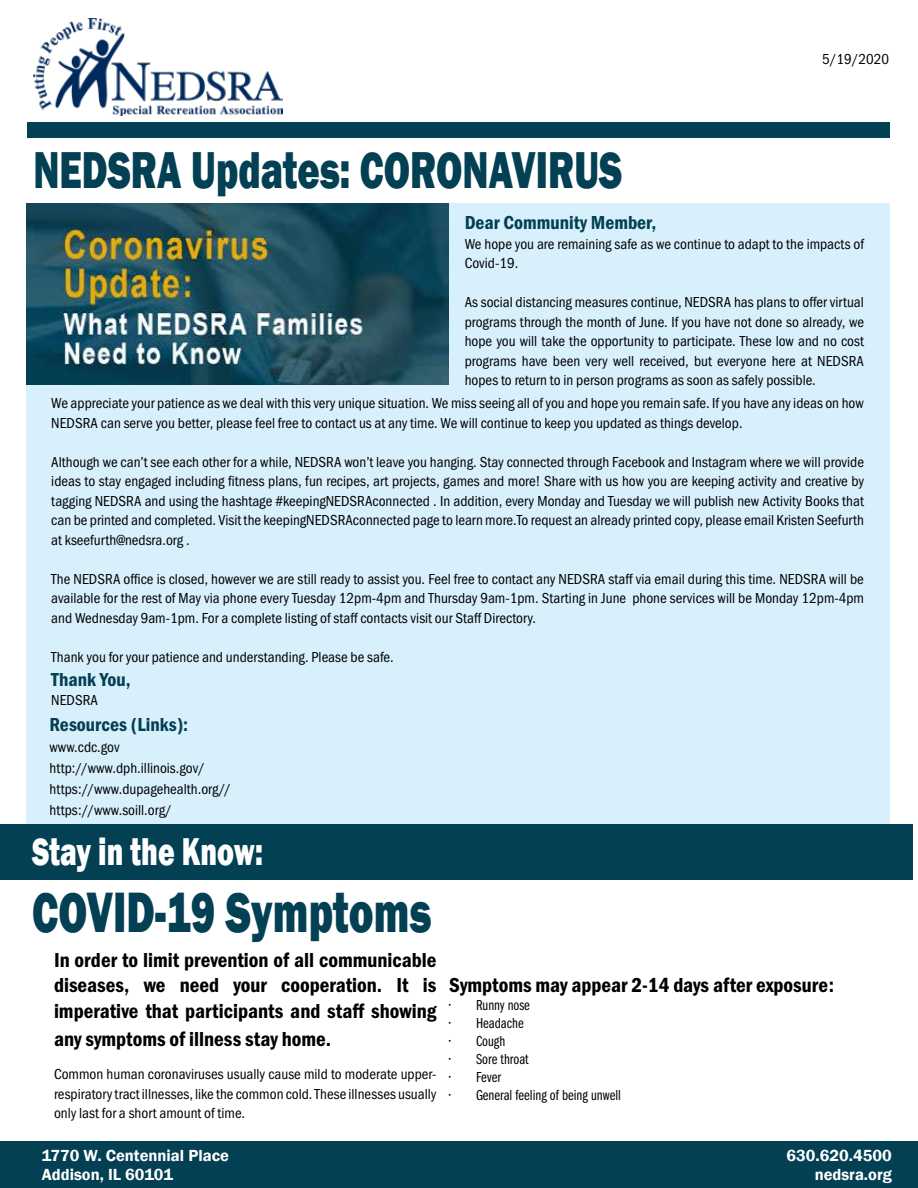
<style>
.page{position:relative;width:918px;height:1188px;background:#fff}
.page>*{position:absolute;margin:0;border:0;box-sizing:border-box;transform-origin:0 0}
.t1{font:800 58.5px "Franklin Gothic";color:#034053;scale:.71 1}
.t2{font:800 53.4px "Franklin Gothic";color:#034053;scale:.71 1}
.t3{font:800 39.9px "Franklin Gothic";color:#fff;scale:.71 1}
.t4{font:21px/25.2px "Franklin Gothic URW Con Dem";color:#000;text-align:justify}
.t5{font:19.5px "Franklin Gothic URW Con Dem";color:#034053}
.t6{font:600 16.5px/19.5px "Franklin Gothic";color:#fff}
.t7{font:15px/19.5px "Franklin Gothic URW Cond";color:#000;text-align:justify}
.t8{font:15px "Franklin Gothic LT Pro Bk Cm";color:#000}
</style>
<div class="page">
<div style="left:27px;top:203px;width:863px;height:629px;background:#d7f0fc"></div>
<img style="left:33px;top:19px;width:249px;height:97px">
<img style="left:27px;top:203px;width:421px;height:181px">
<div style="left:27px;top:122px;width:862px;height:16px;background:#034053"></div>
<div style="left:0;top:1142px;width:918px;height:46px;background:#034053"></div>
<div style="left:0;top:824px;width:913px;height:56px;background:#034053"></div>
<p class="t7" style="left:822px;top:48px;width:68px">5/19/2020</p>
<h2 class="t2" style="left:33px;top:135px;width:831px">NEDSRA Updates: CORONAVIRUS</h2>
<h3 class="t5" style="left:465px;top:209px;width:193px">Dear Community Member,</h3>
<p class="t7" style="left:465px;top:233px;width:401px">We hope you are remaining safe as we continue to adapt to the impacts of<br>Covid-19.</p>
<p class="t7" style="left:465px;top:291px;width:401px">As social distancing measures continue, NEDSRA has plans to offer virtual programs through the month of June. If you have not done so already, we hope you will take the opportunity to participate. These low and no cost programs have been very well received, but everyone here at NEDSRA hopes to return to in person programs as soon as safely possible.</p>
<p class="t7" style="left:51px;top:393px;width:814px">We appreciate your patience as we deal with this very unique situation. We miss seeing all of you and hope you remain safe. If you have any ideas on how<br>NEDSRA can serve you better, please feel free to contact us at any time. We will continue to keep you updated as things develop.</p>
<p class="t7" style="left:51px;top:451px;width:814px">Although we can’t see each other for a while, NEDSRA won’t leave you hanging. Stay connected through Facebook and Instagram where we will provide ideas to stay engaged including fitness plans, fun recipes, art projects, games and more! Share with us how you are keeping activity and creative by tagging NEDSRA and using the hashtage #keepingNEDSRAconnected . In addition, every Monday and Tuesday we will publish new Activity Books that can be printed and completed. Visit the keepingNEDSRAconnected page to learn more.To request an already printed copy, please email Kristen Seefurth at kseefurth@nedsra.org .</p>
<p class="t7" style="left:51px;top:568px;width:814px">The NEDSRA office is closed, however we are still ready to assist you. Feel free to contact any NEDSRA staff via email during this time. NEDSRA will be available for the rest of May via phone every Tuesday 12pm-4pm and Thursday 9am-1pm. Starting in June phone services will be Monday 12pm-4pm and Wednesday 9am-1pm. For a complete listing of staff contacts visit our Staff Directory.</p>
<p class="t7" style="left:51px;top:646px;width:344px">Thank you for your patience and understanding. Please be safe.</p>
<h3 class="t5" style="left:51px;top:666px;width:81px">Thank You,</h3>
<p class="t7" style="left:51px;top:690px;width:48px">NEDSRA</p>
<h3 class="t5" style="left:50px;top:711px;width:140px">Resources (Links):</h3>
<p class="t7" style="left:50px;top:735px;width:183px;line-height:21px;text-align:left">www.cdc.gov http://www.dph.illinois.gov/ https://www.dupagehealth.org// https://www.soill.org/</p>
<h3 class="t3" style="left:32px;top:826px;width:327px">Stay in the Know:</h3>
<h1 class="t1" style="left:32px;top:875px;width:564px">COVID-19 Symptoms</h1>
<h3 class="t4" style="left:54px;top:947px;width:384px">In order to limit prevention of all communicable diseases, we need your cooperation. It is imperative that participants and staff showing</h3>
<h3 class="t4" style="left:54px;top:1026px;width:279px">any symptoms of illness stay home.</h3>
<p class="t7" style="left:54px;top:1063px;width:384px">Common human coronaviruses usually cause mild to moderate upper&shy;respiratory tract illnesses, like the common cold. These illnesses usually only last for a short amount of time.</p>
<h3 class="t4" style="left:449px;top:971px;width:387px">Symptoms may appear 2-14 days after exposure:</h3>
<p class="t8" style="left:449px;top:997px;width:82px">• Runny nose</p>
<p class="t8" style="left:449px;top:1015px;width:76px">• Headache</p>
<p class="t8" style="left:449px;top:1033px;width:58px">• Cough</p>
<p class="t8" style="left:449px;top:1051px;width:81px">• Sore throat</p>
<p class="t8" style="left:449px;top:1069px;width:53px">• Fever</p>
<p class="t8" style="left:449px;top:1087px;width:173px">• General feeling of being unwell</p>
<p class="t6" style="left:42px;top:1146px;width:189px">1770 W. Centennial Place<br>Addison, IL 60101</p>
<p class="t6" style="left:787px;top:1146px;width:107px;text-align:right">630.620.4500 nedsra.org</p>
</div>
